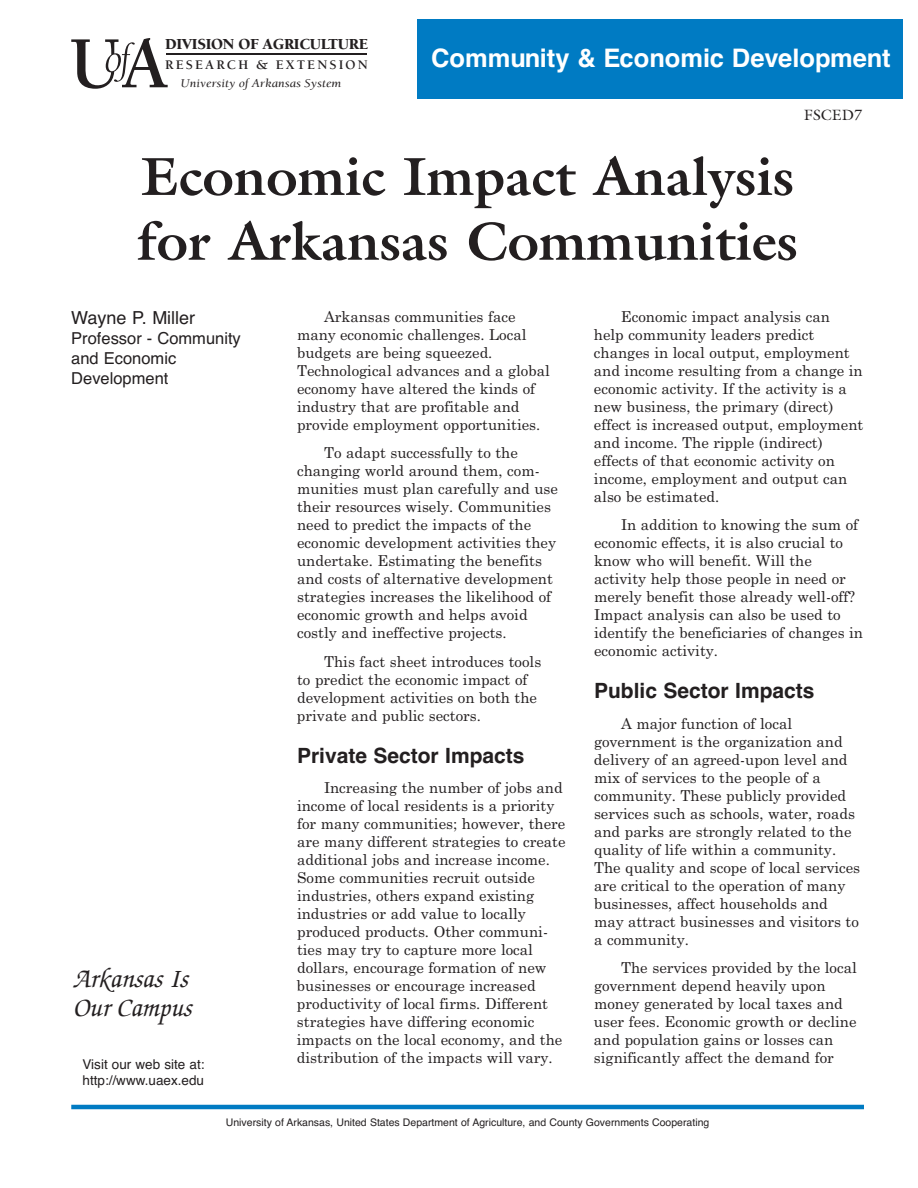
<style>
.page{position:relative;width:918px;height:1188px;background:#fff}
.page>*{position:absolute;margin:0;border:0;box-sizing:border-box;transform-origin:0 0}
.t1{font:700 54px/64.8px "Galliard";color:#231f20}
.t2{font:italic 500 27px/29.2px "Zapf Chancery";color:#231f20}
.t3{font:700 25.5px "Helvetica";color:#fff}
.t4{font:700 21px "Helvetica";color:#231f20}
.t5{font:18px "Helvetica";color:#231f20}
.t6{font:16.5px/19.8px "Helvetica";color:#231f20}
.t7{font:900 15.75px "Berkeley";letter-spacing:-.02em;color:#231f20}
.t8{font:15px/18px "Century Schoolbook";color:#231f20}
.t9{font:15px "Galliard";color:#231f20}
.t10{font:13.5px/16.2px "Helvetica";color:#231f20}
.t11{font:700 13.5px "Berkeley";letter-spacing:.155em;color:#231f20}
.t12{font:italic 12.15px "Berkeley";color:#231f20;scale:1.09 1}
.t13{font:10.5px "Helvetica";color:#231f20}
</style>
<div class="page">
<hr style="left:166px;top:54px;width:201px;height:1px;background:#231f20">
<hr style="left:71px;top:1105px;width:793px;height:4px;background:#007bc3">
<svg style="left:71px;top:38px;width:97px;height:51px"></svg>
<div style="left:418px;top:20px;width:485px;height:79px;background:#007bc3"></div>
<p class="t7" style="left:165px;top:37px;width:205px">DIVISION OF AGRICULTURE</p>
<p class="t11" style="left:165px;top:60px;width:204px">RESEARCH &amp; EXTENSION</p>
<p class="t12" style="left:181px;top:78px;width:149px">University of Arkansas System</p>
<h3 class="t3" style="left:431px;top:43px;width:461px">Community &amp; Economic Development</h3>
<p class="t9" style="left:804px;top:106px;width:60px">FSCED7</p>
<h1 class="t1" style="left:137px;top:144px;width:662px">Economic Impact Analysis for Arkansas Communities</h1>
<p class="t5" style="left:71px;top:307px;width:126px">Wayne P. Miller</p>
<p class="t6" style="left:71px;top:329px;width:171px">Professor - Community and Economic<br>Development</p>
<h2 class="t2" style="left:73px;top:967px;width:120px">Arkansas Is<br>Our Campus</h2>
<p class="t10" style="left:82px;top:1056px;width:124px">Visit our web site at: http://www.uaex.edu</p>
<p class="t8" style="left:297px;top:307px;width:254px;text-indent:27px">Arkansas communities face many economic challenges. Local budgets are being squeezed.<br>Technological advances and a global economy have altered the kinds of industry that are profitable and provide employment opportunities.</p>
<p class="t8" style="left:297px;top:444px;width:262px;text-indent:27px">To adapt successfully to the changing world around them, com&shy;munities must plan carefully and use their resources wisely. Communities need to predict the impacts of the economic development activities they undertake. Estimating the benefits and costs of alternative development strategies increases the likelihood of economic growth and helps avoid costly and ineffective projects.</p>
<p class="t8" style="left:297px;top:653px;width:246px;text-indent:27px">This fact sheet introduces tools to predict the economic impact of development activities on both the private and public sectors.</p>
<h3 class="t4" style="left:297px;top:744px;width:229px">Private Sector Impacts</h3>
<p class="t8" style="left:297px;top:779px;width:270px;text-indent:27px">Increasing the number of jobs and income of local residents is a priority for many communities; however, there are many different strategies to create additional jobs and increase income.<br>Some communities recruit outside industries, others expand existing industries or add value to locally produced products. Other communi&shy;ties may try to capture more local dollars, encourage formation of new businesses or encourage increased productivity of local firms. Different strategies have differing economic impacts on the local economy, and the distribution of the impacts will vary.</p>
<p class="t8" style="left:594px;top:307px;width:271px;text-indent:27px">Economic impact analysis can help community leaders predict changes in local output, employment and income resulting from a change in economic activity. If the activity is a new business, the primary (direct) effect is increased output, employment and income. The ripple (indirect) effects of that economic activity on income, employment and output can also be estimated.</p>
<p class="t8" style="left:594px;top:516px;width:271px;text-indent:27px">In addition to knowing the sum of economic effects, it is also crucial to know who will benefit. Will the activity help those people in need or merely benefit those already well-off?<br>Impact analysis can also be used to identify the beneficiaries of changes in economic activity.</p>
<h3 class="t4" style="left:594px;top:679px;width:222px">Public Sector Impacts</h3>
<p class="t8" style="left:594px;top:714px;width:268px;text-indent:27px">A major function of local government is the organization and delivery of an agreed-upon level and mix of services to the people of a community. These publicly provided services such as schools, water, roads and parks are strongly related to the quality of life within a community.<br>The quality and scope of local services are critical to the operation of many businesses, affect households and may attract businesses and visitors to a community.</p>
<p class="t8" style="left:594px;top:959px;width:264px;text-indent:27px">The services provided by the local government depend heavily upon money generated by local taxes and user fees. Economic growth or decline and population gains or losses can significantly affect the demand for</p>
<p class="t13" style="left:226px;top:1116px;width:485px">University of Arkansas, United States Department of Agriculture, and County Governments Cooperating</p>
</div>
